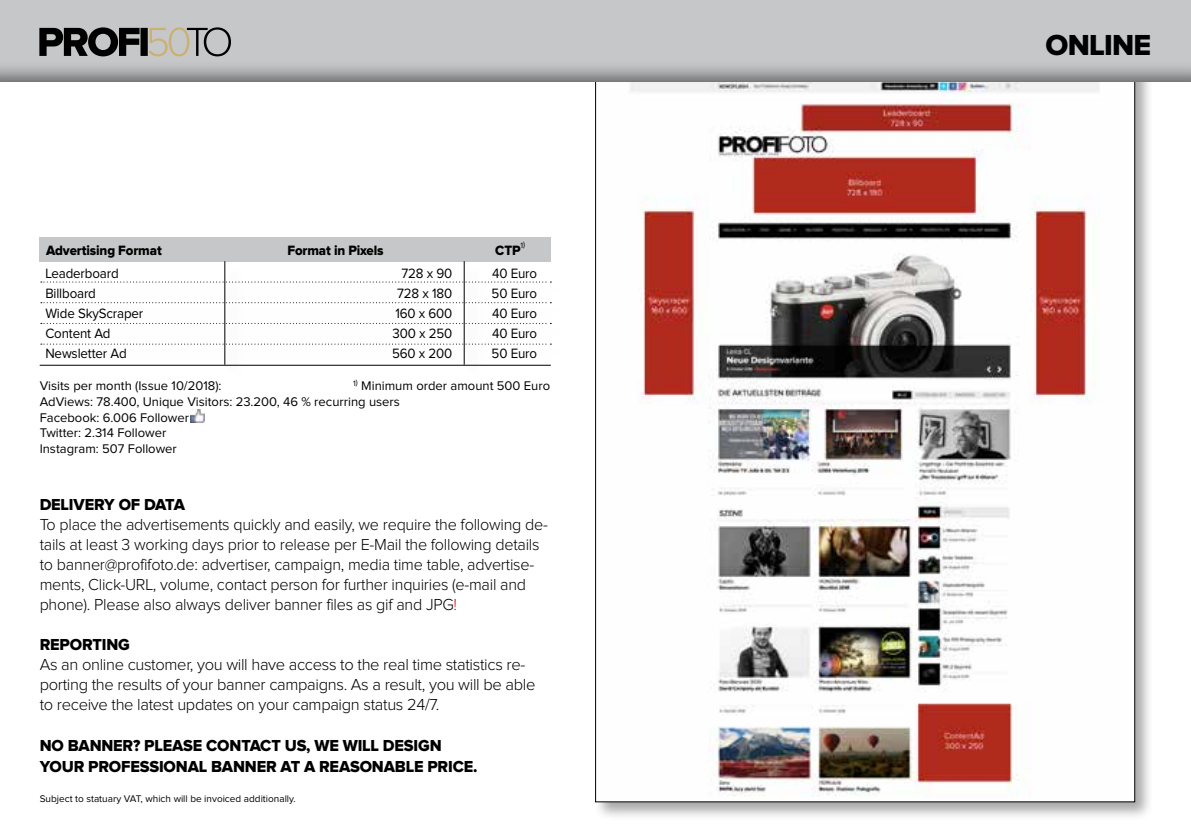
<style>
.page{position:relative;width:1191px;height:840px;background:#fff}
.page>*{position:absolute;margin:0;border:0;box-sizing:border-box;transform-origin:0 0}
.t1{font:30px "Proxima Nova Extrabld";letter-spacing:-.025em;color:#000}
.t2{font:300 16.4px/20px "Proxima Nova";letter-spacing:-.015em;color:#000}
.t3{font:16.4px/21px "Proxima Nova Extrabld";letter-spacing:-.01em;color:#000}
.t4{font:14px/20px "Proxima Nova";letter-spacing:-.01em;color:#000;text-align:justify;scale:.95 1}
.t5{font:14px "Proxima Nova Extrabld";letter-spacing:-.01em;color:#000;scale:.95 1}
.t6{font:13px/15.6px "Proxima Nova";color:#000}
.t7{font:10px "Proxima Nova";color:#000}
.t8{font:8px "Proxima Nova";color:#000}
.s1{color:#e2001a}
</style>
<div class="page">
<div style="left:593px;top:49px;width:561px;height:771px;background:#000;opacity:.35"></div>
<img style="left:597px;top:84px;width:535px;height:715px">
<div style="left:0;top:0;width:1191px;height:84px;background:#000;opacity:.5"></div>
<div style="left:40px;top:237px;width:511px;height:24px;background:#c6c7c8"></div>
<hr style="left:224px;top:261px;width:1px;height:103px;background:#000">
<hr style="left:464px;top:261px;width:1px;height:103px;background:#000">
<div style="left:41px;top:300px;width:526px;height:22px;background:#fefefe"></div>
<svg style="left:41px;top:302px;width:510px;height:1px"></svg>
<div style="left:41px;top:279px;width:526px;height:22px;background:#fefefe"></div>
<svg style="left:41px;top:281px;width:510px;height:1px"></svg>
<div style="left:41px;top:321px;width:526px;height:21px;background:#fefefe"></div>
<svg style="left:41px;top:323px;width:510px;height:1px"></svg>
<div style="left:41px;top:341px;width:526px;height:22px;background:#fefefe"></div>
<svg style="left:41px;top:343px;width:510px;height:1px"></svg>
<img style="left:190px;top:409px;width:15px;height:13px">
<hr style="left:40px;top:364px;width:511px;height:1px;background:#000">
<svg style="left:39px;top:27px;width:192px;height:29px;background:#747370"></svg>
<p class="t8" style="left:520px;top:241px;width:6px">1)</p>
<p class="t4" style="left:491px;top:264px;width:49px">40 Euro 50 Euro 40 Euro 40 Euro 50 Euro</p>
<p class="t5" style="left:46px;top:243px;width:123px">Advertising Format</p>
<p class="t5" style="left:287px;top:243px;width:103px">Format in Pixels</p>
<p class="t5" style="left:495px;top:243px;width:28px">CTP</p>
<p class="t4" style="left:392px;top:264px;width:65px;text-align:right">728 x 90<br>728 x 180<br>160 x 600<br>300 x 250<br>560 x 200</p>
<p class="t4" style="left:45px;top:264px;width:105px;text-align:left">Leaderboard<br>Billboard<br>Wide SkyScraper<br>Content Ad<br>Newsletter Ad</p>
<p class="t6" style="left:40px;top:378px;width:512px;text-indent:313px"><sup>1)</sup> Minimum order amount 500 Euro AdViews: 78.400, Unique Visitors: 23.200, 46 % recurring users<br>Facebook: 6.006 Follower<br>Twitter: 2.314 Follower<br>Instagram: 507 Follower</p>
<p class="t6" style="left:40px;top:378px;width:183px">Visits per month (Issue 10/2018):</p>
<p class="t3" style="left:40px;top:494px;width:147px">DELIVERY OF DATA</p>
<p class="t2" style="left:40px;top:514px;width:510px">To place the advertisements quickly and easily, we require the following de&shy;tails at least 3 working days prior to release per E-Mail the following details to banner@profifoto.de: advertiser, campaign, media time table, advertise&shy;ments, Click-URL, volume, contact person for further inquiries (e-mail and phone). Please also always deliver banner files as gif and JPG<span class="s1">!</span></p>
<p class="t3" style="left:40px;top:634px;width:92px">REPORTING</p>
<p class="t2" style="left:40px;top:654px;width:497px">As an online customer, you will have access to the real time statistics re&shy;porting the results of your banner campaigns. As a result, you will be able to receive the latest updates on your campaign status 24/7.</p>
<p class="t3" style="left:40px;top:735px;width:439px">NO BANNER? PLEASE CONTACT US, WE WILL DESIGN<br>YOUR PROFESSIONAL BANNER AT A REASONABLE PRICE.</p>
<p class="t7" style="left:40px;top:793px;width:258px">Subject to statuary VAT, which will be invoiced additionally.</p>
<h1 class="t1" style="left:1045px;top:31px;width:107px">ONLINE</h1>
</div>
